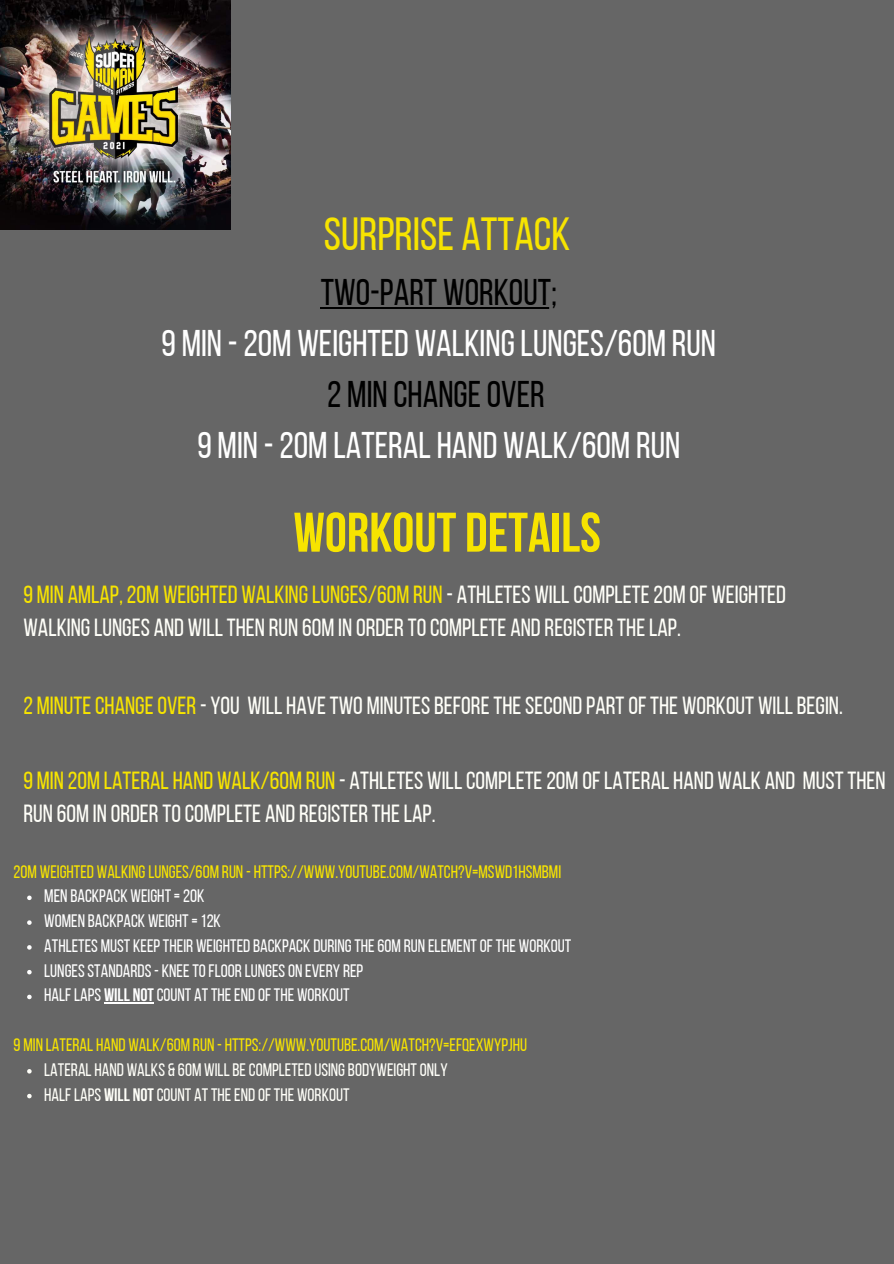
<style>
.page{position:relative;width:894px;height:1264px;background:#fff}
.page>*{position:absolute;margin:0;border:0;box-sizing:border-box;transform-origin:0 0}
.t1{font:700 55.65px "Bebas Neue";color:#f7e400}
.t2{font:46.35px "Bebas Neue";color:#f7e400}
.t3{font:37.05px "Bebas Neue";color:#fff}
.t4{font:37.05px "Bebas Neue";color:#000}
.t5{font:24.75px/33.3px "Bebas Neue";color:#fffff9}
.t6{font:18px/24.8px "Bebas Neue";color:#fff}
.t7{font:18px "Bebas Neue";color:#f7e400}
.t8{font:18px/24.8px "Bebas Neue";color:#fffff9}
.s1{color:#f7e400}
.s2{font-weight:700}
</style>
<div class="page">
<div style="left:0;top:0;width:893px;height:1263px;background:#666"></div>
<hr style="left:320px;top:307px;width:237px;height:2px;background:#000">
<svg style="left:27px;top:895px;width:5px;height:5px"></svg>
<svg style="left:27px;top:920px;width:5px;height:4px"></svg>
<svg style="left:27px;top:945px;width:5px;height:4px"></svg>
<svg style="left:27px;top:970px;width:5px;height:4px"></svg>
<svg style="left:27px;top:994px;width:5px;height:5px"></svg>
<hr style="left:104px;top:1002px;width:50px;height:1px;background:#fff">
<svg style="left:27px;top:1069px;width:5px;height:4px"></svg>
<svg style="left:27px;top:1093px;width:5px;height:5px"></svg>
<img style="left:1px;top:0;width:230px;height:230px">
<h2 class="t2" style="left:324px;top:215px;width:248px">SURPRISE ATTACK</h2>
<h3 class="t4" style="left:320px;top:277px;width:238px">TWO-PART WORKOUT;</h3>
<h3 class="t3" style="left:161px;top:328px;width:556px">9 MIN -20M WEIGHTED WALKINGLUNGES/60M RUN</h3>
<h3 class="t4" style="left:327px;top:379px;width:219px">2 MIN CHANGEOVER</h3>
<h3 class="t3" style="left:197px;top:430px;width:484px">9 MIN -20M LATERAL HAND WALK/60M RUN</h3>
<h1 class="t1" style="left:293px;top:510px;width:309px">WORKOUT DETAILS</h1>
<p class="t5" style="left:23px;top:579px;width:763px"><span class="s1">9 MIN AMLAP, 20M WEIGHTED WALKINGLUNGES/60M RUN</span> - ATHLETES WILLCOMPLETE20M OF WEIGHTED<br>WALKINGLUNGES AND WILLTHEN RUN 60M IN ORDERTOCOMPLETE ANDREGISTERTHELAP.</p>
<p class="t5" style="left:23px;top:690px;width:820px"><span class="s1">2 MINUTECHANGEOVER</span>- YOU WILL HAVETWO MINUTESBEFORETHESECONDPARTOFTHE WORKOUT WILLBEGIN.</p>
<p class="t5" style="left:23px;top:765px;width:863px"><span class="s1">9 MIN 20M LATERAL HAND WALK/60M RUN</span> - ATHLETES WILLCOMPLETE20M OFLATERAL HAND WALK AND MUSTTHEN<br>RUN 60M IN ORDERTOCOMPLETE ANDREGISTERTHELAP.</p>
<p class="t7" style="left:14px;top:864px;width:549px">20M WEIGHTED WALKING LUNGES/60M RUN - HTTPS://WWW.YOUTUBE.COM/WATCH?V=MSWD1HSMBMI</p>
<p class="t6" style="left:44px;top:885px;width:528px">MEN BACKPACK WEIGHT= 20K<br>WOMEN BACKPACK WEIGHT =12K<br>ATHLETES MUST KEEPTHEIR WEIGHTED BACKPACK DURING THE 60M RUN ELEMENT OF THE WORKOUT LUNGES STANDARDS - KNEE TO FLOOR LUNGES ON EVERY REP<br>HALF LAPS <span class="s2">WILL NOT</span>COUNT ATTHE ENDOF THE WORKOUT</p>
<p class="t7" style="left:14px;top:1037px;width:515px">9 MIN LATERAL HAND WALK/60M RUN - HTTPS://WWW.YOUTUBE.COM/WATCH?V=EFQEXWYPJHU</p>
<p class="t8" style="left:44px;top:1058px;width:405px">LATERAL HAND WALKS &amp; 60M WILLBECOMPLETED USING BODYWEIGHTONLY<br>HALF LAPS <span class="s2">WILL NOT</span>COUNT ATTHE ENDOF THE WORKOUT</p>
</div>
